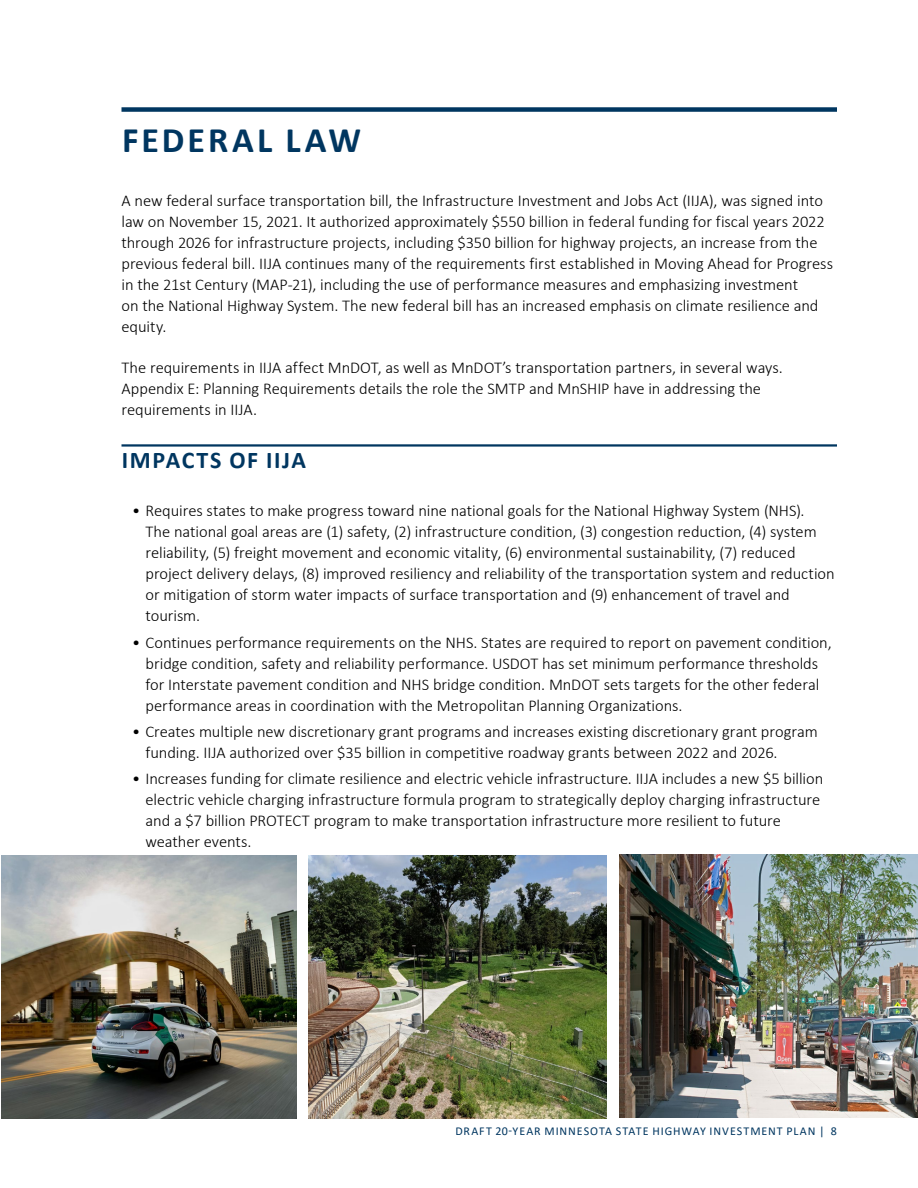
<style>
.page{position:relative;width:918px;height:1188px;background:#fff}
.page>*{position:absolute;margin:0;border:0;box-sizing:border-box;transform-origin:0 0}
.t1{font:700 36px "Calibri";letter-spacing:.085em;color:#003660}
.t2{font:700 24px "Calibri";letter-spacing:.065em;color:#003660}
.Body{font:300 16.5px/21px "Calibri";letter-spacing:-.005em;color:#000}
.t3{font:12px "Calibri";letter-spacing:.075em;color:#003660}
</style>
<div class="page">
<div style="left:122px;top:107px;width:715px;height:5px;background:#003660"></div>
<hr style="left:122px;top:444px;width:715px;height:3px;background:#003660">
<img style="left:309px;top:855px;width:298px;height:264px">
<img style="left:1px;top:855px;width:296px;height:264px">
<img style="left:620px;top:854px;width:298px;height:264px">
<h1 class="t1" style="left:122px;top:115px;width:240px">FEDERAL LAW</h1>
<p class="Body" style="left:122px;top:190px;width:713px">A new federal surface transportation bill, the Infrastructure Investment and Jobs Act (IIJA), was signed into law on November 15, 2021. It authorized approximately $550 billion in federal funding for fiscal years 2022 through 2026 for infrastructure projects, including $350 billion for highway projects, an increase from the previous federal bill. IIJA continues many of the requirements first established in Moving Ahead for Progress in the 21st Century (MAP-21), including the use of performance measures and emphasizing investment<br>on the National Highway System. The new federal bill has an increased emphasis on climate resilience and equity.</p>
<p class="Body" style="left:122px;top:357px;width:663px">The requirements in IIJA affect MnDOT, as well as MnDOT’s transportation partners, in several ways.<br>Appendix E: Planning Requirements details the role the SMTP and MnSHIP have in addressing the requirements in IIJA.</p>
<h2 class="t2" style="left:122px;top:443px;width:186px">IMPACTS OF IIJA</h2>
<p class="Body" style="left:146px;top:500px;width:691px;text-indent:-14px">• Requires states to make progress toward nine national goals for the National Highway System (NHS).<br>The national goal areas are (1) safety, (2) infrastructure condition, (3) congestion reduction, (4) system reliability, (5) freight movement and economic vitality, (6) environmental sustainability, (7) reduced project delivery delays, (8) improved resiliency and reliability of the transportation system and reduction or mitigation of storm water impacts of surface transportation and (9) enhancement of travel and tourism.</p>
<p class="Body" style="left:146px;top:631px;width:688px;text-indent:-14px">• Continues performance requirements on the NHS. States are required to report on pavement condition, bridge condition, safety and reliability performance. USDOT has set minimum performance thresholds for Interstate pavement condition and NHS bridge condition. MnDOT sets targets for the other federal performance areas in coordination with the Metropolitan Planning Organizations.</p>
<p class="Body" style="left:146px;top:721px;width:674px;text-indent:-14px">• Creates multiple new discretionary grant programs and increases existing discretionary grant program funding. IIJA authorized over $35 billion in competitive roadway grants between 2022 and 2026.</p>
<p class="Body" style="left:146px;top:768px;width:679px;text-indent:-14px">• Increases funding for climate resilience and electric vehicle infrastructure. IIJA includes a new $5 billion electric vehicle charging infrastructure formula program to strategically deploy charging infrastructure and a $7 billion PROTECT program to make transportation infrastructure more resilient to future weather events.</p>
<p class="t3" style="left:455px;top:1123px;width:383px">DRAFT 20-YEAR MINNESOTA STATE HIGHWAY INVESTMENT PLAN | 8</p>
</div>
